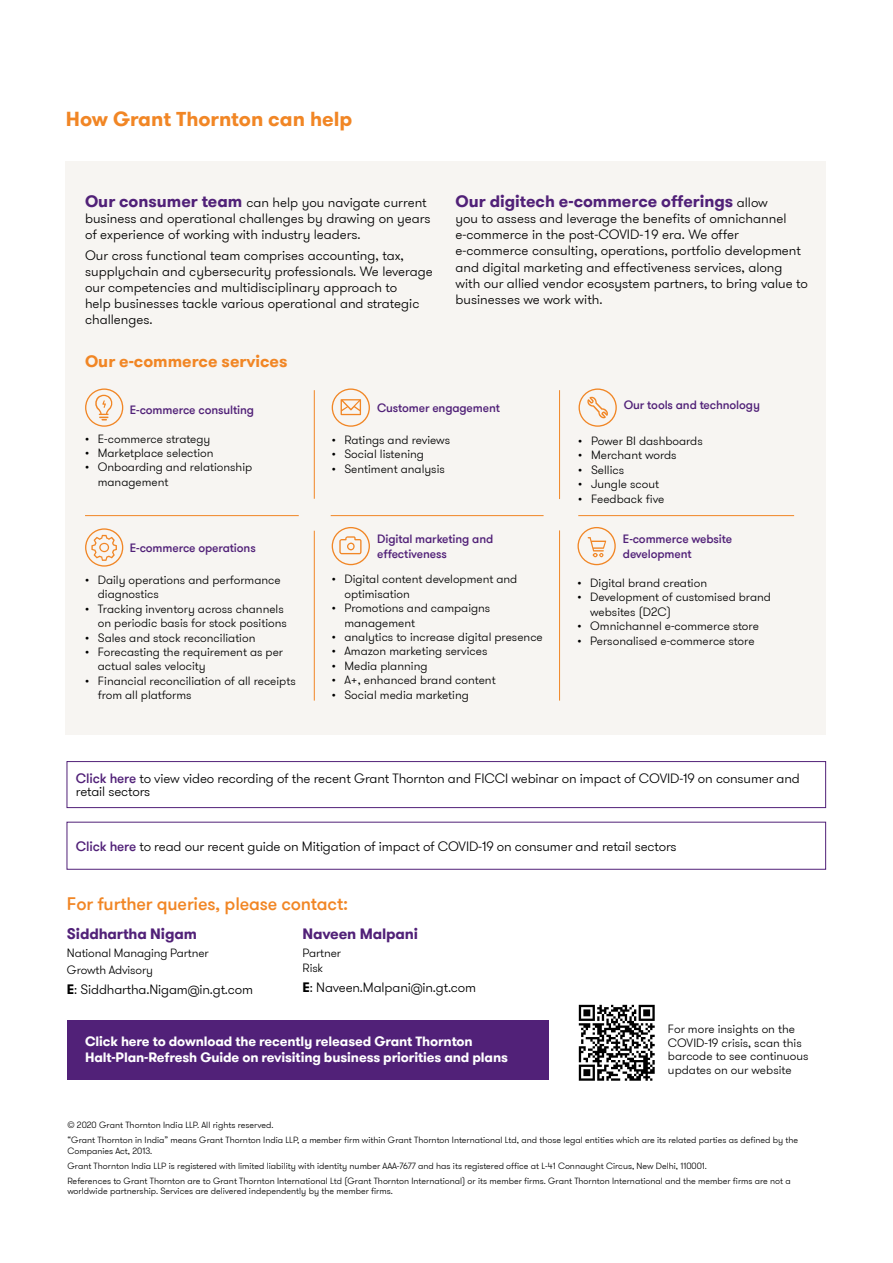
<style>
.page{position:relative;width:893px;height:1263px;background:#fff}
.page>*{position:absolute;margin:0;border:0;box-sizing:border-box;transform-origin:0 0}
.t1{font:700 20.25px "GT Walsheim Pro";color:#f18625}
.t2{font:500 18px "GT Walsheim Pro";letter-spacing:-.01em;color:#f18625}
.t3{font:700 16.5px "GT Walsheim Pro";color:#512178}
.t4{font:700 16.5px "GT Walsheim Pro";color:#f18625}
.t5{font:700 15px "GT Walsheim Pro";letter-spacing:-.01em;color:#512178}
.t6{font:300 13.5px/16.2px "GT Walsheim Pro";color:#000}
.t7{font:700 13.5px/16.2px "GT Walsheim Pro";letter-spacing:-.01em;color:#fff}
.t8{font:300 12px/14.4px "GT Walsheim Pro";color:#000}
.t9{font:500 12px/14.4px "GT Walsheim Pro";letter-spacing:-.01em;color:#512178}
.t10{font:300 9px/15px "GT Walsheim Pro";color:#000}
.s1{font-weight:700;font-size:16.5px;color:#512178}
.s2{font-weight:300;font-size:13.5px;color:#000}
.s3{font-weight:500;color:#512178}
.s4{font-weight:700}
</style>
<div class="page">
<div style="left:67px;top:1020px;width:482px;height:60px;background:#512178"></div>
<div style="left:67px;top:761px;width:759px;height:47px;border:1px solid #512178"></div>
<div style="left:67px;top:822px;width:759px;height:48px;border:1px solid #512178"></div>
<img style="left:578px;top:1004px;width:77px;height:77px">
<div style="left:66px;top:161px;width:760px;height:573px;background:#f7f5f2"></div>
<svg style="left:578px;top:388px;width:39px;height:39px"></svg>
<svg style="left:85px;top:388px;width:38px;height:39px"></svg>
<svg style="left:577px;top:527px;width:39px;height:38px"></svg>
<svg style="left:332px;top:388px;width:38px;height:39px"></svg>
<svg style="left:85px;top:528px;width:38px;height:39px"></svg>
<svg style="left:332px;top:527px;width:38px;height:38px"></svg>
<hr style="left:85px;top:515px;width:218px;height:1px;background:#f18625">
<hr style="left:314px;top:390px;width:1px;height:311px;background:#f18625">
<hr style="left:559px;top:390px;width:1px;height:311px;background:#f18625">
<hr style="left:326px;top:515px;width:218px;height:1px;background:#f18625">
<hr style="left:576px;top:515px;width:218px;height:1px;background:#f18625">
<div style="left:299px;top:499px;width:32px;height:32px;background:#f7f5f2;border-radius:50%"></div>
<div style="left:546px;top:499px;width:32px;height:32px;background:#f7f5f2;border-radius:50%"></div>
<h1 class="t1" style="left:66px;top:105px;width:288px">How Grant Thornton can help</h1>
<p class="t6" style="left:85px;top:194px;width:347px"><span class="s1">Our consumer team</span> can help you navigate current business and operational challenges by drawing on years of experience of working with industry leaders.</p>
<p class="t6" style="left:85px;top:247px;width:349px">Our cross functional team comprises accounting, tax, supplychain and cybersecurity professionals. We leverage our competencies and multidisciplinary approach to<br>help businesses tackle various operational and strategic challenges.</p>
<h3 class="t3" style="left:455px;top:190px;width:314px">Our digitech e-commerce offerings <span class="s2">allow</span></h3>
<p class="t6" style="left:455px;top:210px;width:354px">you to assess and leverage the benefits of omnichannel e-commerce in the post-COVID-19 era. We offer e-commerce consulting, operations, portfolio development and digital marketing and effectiveness services, along with our allied vendor ecosystem partners, to bring value to businesses we work with.</p>
<h3 class="t4" style="left:85px;top:351px;width:204px">Our e-commerce services</h3>
<p class="t9" style="left:130px;top:403px;width:126px">E-commerce consulting</p>
<p class="t8" style="left:85px;top:432px;width:127px">• E-commerce strategy</p>
<p class="t8" style="left:85px;top:446px;width:130px">• Marketplace selection</p>
<p class="t8" style="left:98px;top:460px;width:156px;text-indent:-13px">• Onboarding and relationship management</p>
<p class="t9" style="left:130px;top:541px;width:127px">E-commerce operations</p>
<p class="t8" style="left:98px;top:573px;width:184px;text-indent:-13px">• Daily operations and performance diagnostics</p>
<p class="t8" style="left:85px;top:602px;width:203px;text-align:right">• Tracking inventory across channels on periodic basis for stock positions</p>
<p class="t8" style="left:85px;top:630px;width:172px">• Sales and stock reconciliation</p>
<p class="t8" style="left:98px;top:645px;width:187px;text-indent:-13px">• Forecasting the requirement as per actual sales velocity</p>
<p class="t8" style="left:98px;top:674px;width:199px;text-indent:-13px">• Financial reconciliation of all receipts from all platforms</p>
<p class="t9" style="left:377px;top:401px;width:124px">Customer engagement</p>
<p class="t8" style="left:332px;top:433px;width:120px">• Ratings and reviews</p>
<p class="t8" style="left:332px;top:447px;width:94px">• Social listening</p>
<p class="t8" style="left:332px;top:462px;width:115px">• Sentiment analysis</p>
<p class="t9" style="left:377px;top:532px;width:118px">Digital marketing and effectiveness</p>
<p class="t8" style="left:344px;top:572px;width:174px;text-indent:-13px">• Digital content development and optimisation</p>
<p class="t8" style="left:344px;top:601px;width:147px;text-indent:-13px">• Promotions and campaigns management</p>
<p class="t8" style="left:332px;top:630px;width:213px">• analytics to increase digital presence</p>
<p class="t8" style="left:332px;top:644px;width:157px">• Amazon marketing services</p>
<p class="t8" style="left:332px;top:659px;width:97px">• Media planning</p>
<p class="t8" style="left:332px;top:673px;width:165px">• A+, enhanced brand content</p>
<p class="t8" style="left:332px;top:687px;width:139px">• Social media marketing</p>
<p class="t9" style="left:624px;top:398px;width:138px">Our tools and technology</p>
<p class="t8" style="left:578px;top:434px;width:126px">• Power BI dashboards</p>
<p class="t8" style="left:578px;top:448px;width:100px">• Merchant words</p>
<p class="t8" style="left:578px;top:463px;width:47px">• Sellics</p>
<p class="t8" style="left:578px;top:477px;width:82px">• Jungle scout</p>
<p class="t8" style="left:578px;top:491px;width:88px">• Feedback five</p>
<p class="t9" style="left:623px;top:532px;width:111px">E-commerce website development</p>
<p class="t8" style="left:577px;top:576px;width:131px">• Digital brand creation</p>
<p class="t8" style="left:590px;top:590px;width:182px;text-indent:-13px">• Development of customised brand websites (D2C)</p>
<p class="t8" style="left:577px;top:619px;width:183px">• Omnichannel e-commerce store</p>
<p class="t8" style="left:577px;top:633px;width:179px">• Personalised e-commerce store</p>
<p class="t6" style="left:76px;top:772px;width:726px;line-height:13.5px"><span class="s3">Click here</span> to view video recording of the recent Grant Thornton and FICCI webinar on impact of COVID-19 on consumer and retail sectors</p>
<p class="t6" style="left:76px;top:838px;width:602px"><span class="s3">Click here</span> to read our recent guide on Mitigation of impact of COVID-19 on consumer and retail sectors</p>
<h2 class="t2" style="left:67px;top:893px;width:283px">For further queries, please contact:</h2>
<p class="t5" style="left:67px;top:924px;width:131px">Siddhartha Nigam</p>
<p class="t8" style="left:67px;top:945px;width:143px;line-height:16.2px">National Managing Partner<br>Growth Advisory</p>
<p class="t6" style="left:67px;top:981px;width:188px"><span class="s4">E</span>: Siddhartha.Nigam@in.gt.com</p>
<p class="t5" style="left:303px;top:924px;width:117px">Naveen Malpani</p>
<p class="t8" style="left:303px;top:946px;width:40px">Partner<br>Risk</p>
<p class="t6" style="left:303px;top:980px;width:175px"><span class="s4">E</span>: Naveen.Malpani@in.gt.com</p>
<p class="t7" style="left:85px;top:1033px;width:424px">Click here to download the recently released Grant Thornton<br>Halt-Plan-Refresh Guide on revisiting business priorities and plans</p>
<p class="t8" style="left:668px;top:1022px;width:142px;line-height:13.5px">For more insights on the<br>COVID-19 crisis, scan this barcode to see continuous updates on our website</p>
<p class="t10" style="left:67px;top:1117px;width:732px">© 2020 Grant Thornton India LLP. All rights reserved.<br>“Grant Thornton in India” means Grant Thornton India LLP, a member firm within Grant Thornton International Ltd, and those legal entities which are its related parties as defined by the</p>
<p class="t10" style="left:67px;top:1143px;width:725px">Companies Act, 2013.<br>Grant Thornton India LLP is registered with limited liability with identity number AAA-7677 and has its registered office at L-41 Connaught Circus, New Delhi, 110001.<br>References to Grant Thornton are to Grant Thornton International Ltd (Grant Thornton International) or its member firms. Grant Thornton International and the member firms are not a</p>
<p class="t10" style="left:67px;top:1184px;width:327px">worldwide partnership. Services are delivered independently by the member firms.</p>
</div>
